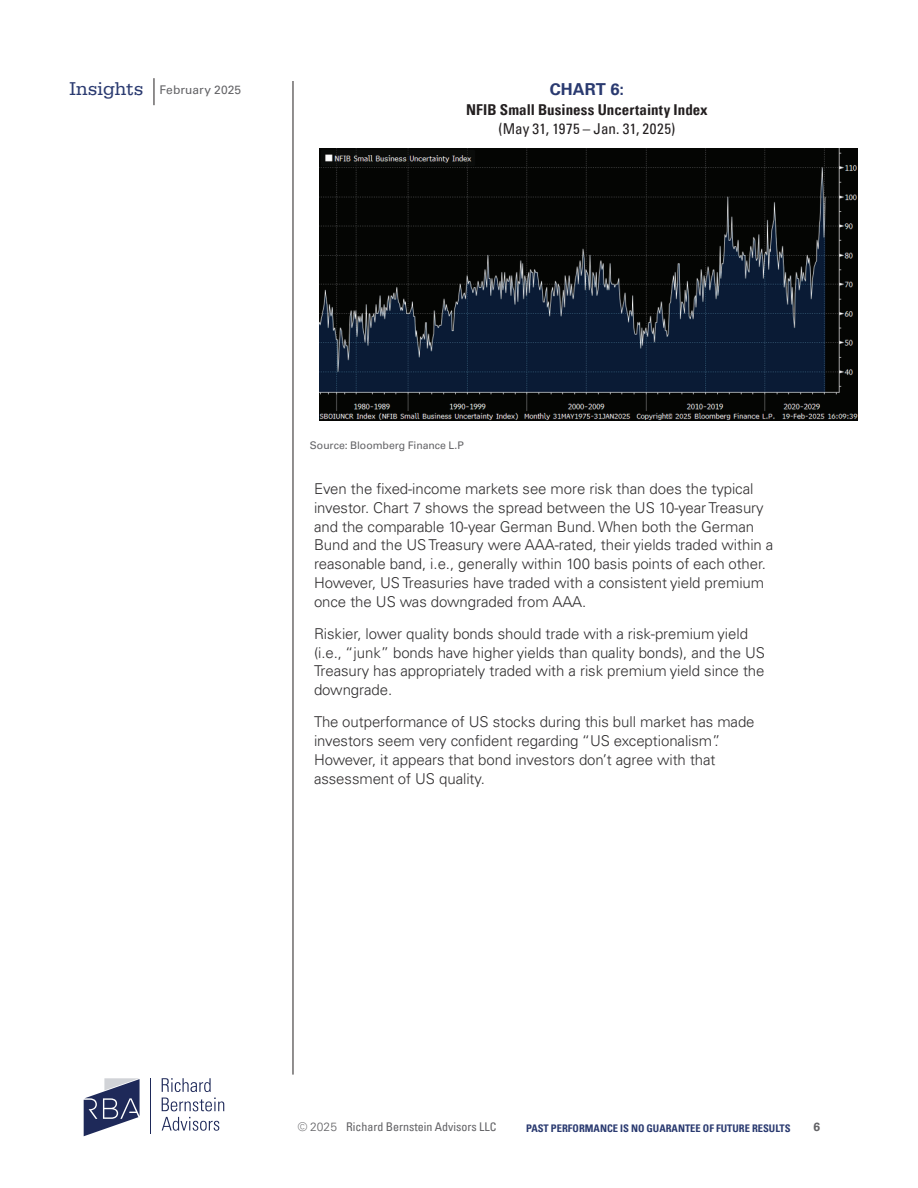
<style>
.page{position:relative;width:918px;height:1188px;background:#fff}
.page>*{position:absolute;margin:0;border:0;box-sizing:border-box;transform-origin:0 0}
.t1{font:700 16.5px "Univers LT Pro 65";letter-spacing:.005em;color:#2a3a70}
.Body_Universe_45_10_12_5{font:300 15px/18.8px "Univers LT Pro 45";letter-spacing:-.005em;color:#312f30}
.t2{font:700 condensed 15px "Univers LT Pro";letter-spacing:.005em;color:#231f20}
.t3{font:condensed 15px "Univers LT Pro";letter-spacing:.02em;color:#231f20}
.t4{font:condensed 12px "Univers LT Pro";color:#636366}
.t5{font:12px "Univers LT Pro 55 Roman";letter-spacing:.01em;color:#636366}
.t6{font:700 12px "Univers LT Pro 65";color:#636366}
.t7{font:700 condensed 10.5px "Univers LT Pro";color:#2a3a70}
.t8{font:10.5px "Univers LT Pro 55 Roman";letter-spacing:-.005em;color:#636366}
.s1{font-family:"Serifa Std";font-size:19.5px;color:#2a3a70}
.s2{font-family:"Univers LT Pro 45";font-weight:300;font-stretch:normal}
</style>
<div class="page">
<hr style="left:293px;top:81px;width:1px;height:994px;background:#231f20">
<svg style="left:154px;top:78px;width:1px;height:27px"></svg>
<svg style="left:84px;top:1078px;width:56px;height:58px"></svg>
<hr style="left:151px;top:1078px;width:1px;height:55px;background:#1e2959">
<svg style="left:162px;top:1117px;width:57px;height:14px"></svg>
<svg style="left:162px;top:1078px;width:49px;height:14px"></svg>
<svg style="left:162px;top:1098px;width:62px;height:13px"></svg>
<img style="left:320px;top:149px;width:537px;height:272px">
<p class="t5" style="left:70px;top:82px;width:173px"><span class="s1">Insights</span> February 2025</p>
<p class="t1" style="left:550px;top:78px;width:76px">CHART 6:</p>
<p class="t2" style="left:466px;top:100px;width:243px">NFIB Small Business Uncertainty Index</p>
<p class="t3" style="left:498px;top:119px;width:178px">(May 31, 1975 – Jan. 31, 2025)</p>
<p class="t8" style="left:310px;top:438px;width:155px">Source: Bloomberg Finance L.P</p>
<p class="Body_Universe_45_10_12_5" style="left:314px;top:479px;width:461px">Even the fixed-income markets see more risk than does the typical investor. Chart 7 shows the spread between the US 10-year Treasury and the comparable 10-year German Bund. When both the German Bund and the US Treasury were AAA-rated, their yields traded within a reasonable band, i.e., generally within 100 basis points of each other.<br>However, US Treasuries have traded with a consistent yield premium once the US was downgraded from AAA.</p>
<p class="Body_Universe_45_10_12_5" style="left:314px;top:624px;width:452px">Riskier, lower quality bonds should trade with a risk-premium yield (i.e., “junk” bonds have higher yields than quality bonds), and the US Treasury has appropriately traded with a risk premium yield since the downgrade.</p>
<p class="Body_Universe_45_10_12_5" style="left:314px;top:712px;width:442px">The outperformance of US stocks during this bull market has made investors seem very confident regarding “US exceptionalism”.<br>However, it appears that bond investors don’t agree with that assessment of US quality.</p>
<p class="t4" style="left:298px;top:1119px;width:200px"><span class="s2">© 2025</span> Richard Bernstein Advisors LLC</p>
<p class="t7" style="left:526px;top:1122px;width:266px">PAST PERFORMANCE IS NO GUARANTEE OF FUTURE RESULTS</p>
<p class="t6" style="left:814px;top:1118px;width:8px">6</p>
</div>
